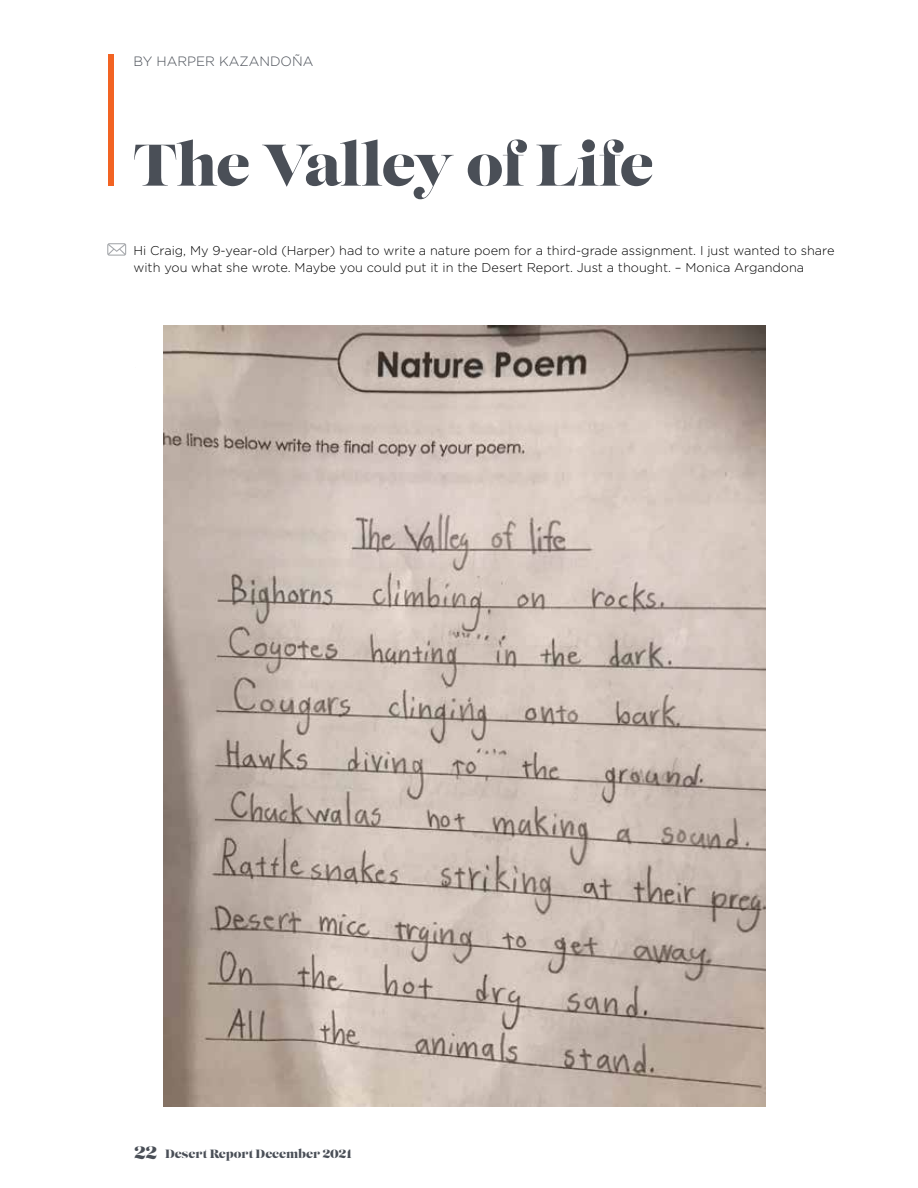
<style>
.page{position:relative;width:918px;height:1188px;background:#fff}
.page>*{position:absolute;margin:0;border:0;box-sizing:border-box;transform-origin:0 0}
.t1{font:58.5px "Lust";letter-spacing:-.02em;color:#4a4f57}
.t2{font:300 13.5px "Gotham";color:#4a4f57}
.t3{font:300 12.75px/17.1px "Gotham";color:#000}
.t4{font:12px "Lust";color:#4a4f57}
.s1{font-size:18px}
</style>
<div class="page">
<div style="left:108px;top:54px;width:5px;height:132px;background:#f26322"></div>
<img style="left:164px;top:326px;width:602px;height:780px">
<svg style="left:107px;top:243px;width:19px;height:13px"></svg>
<p class="t2" style="left:134px;top:54px;width:181px">BY HARPER KAZANDOÑA</p>
<h1 class="t1" style="left:134px;top:128px;width:522px">The Valley of Life</h1>
<p class="t3" style="left:134px;top:241px;width:703px">Hi Craig, My 9-year-old (Harper) had to write a nature poem for a third-grade assignment. I just wanted to share with you what she wrote. Maybe you could put it in the Desert Report. Just a thought. – Monica Argandona</p>
<p class="t4" style="left:135px;top:1146px;width:219px"><span class="s1">22</span> Desert Report December 2021</p>
</div>
